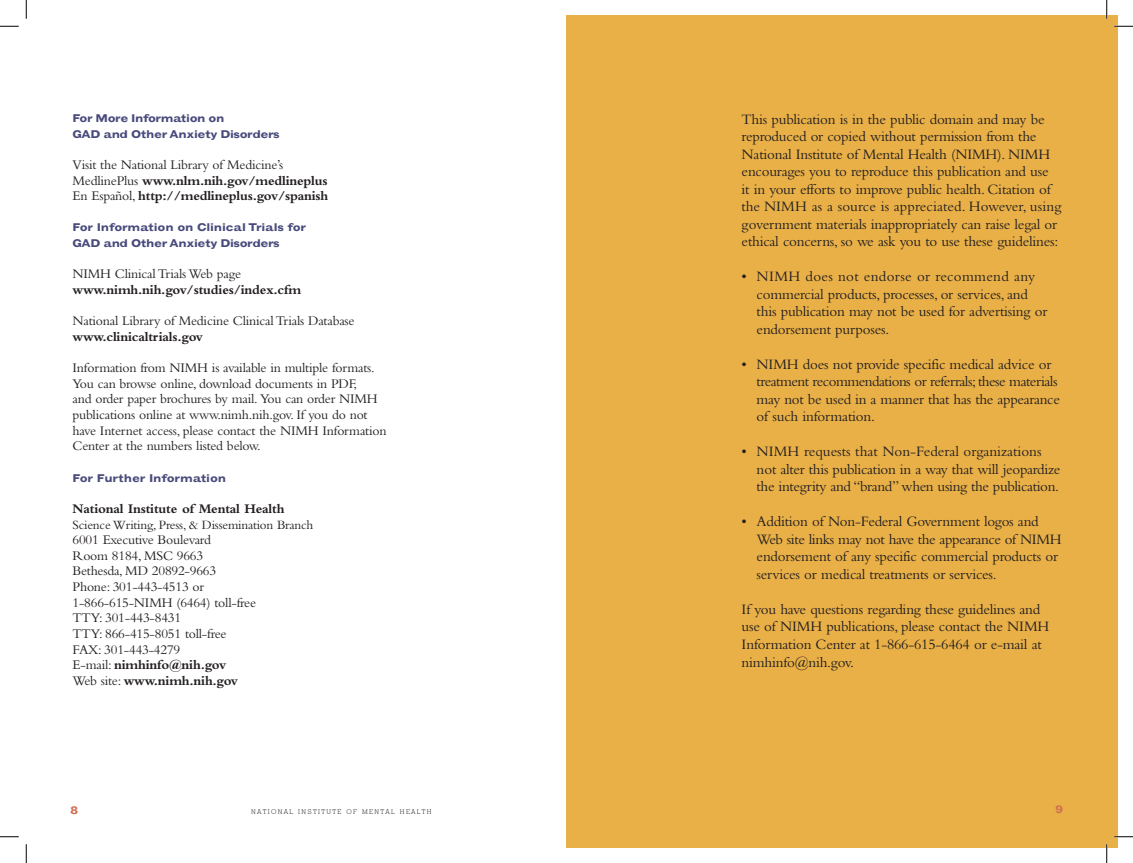
<style>
.page{position:relative;width:1133px;height:863px;background:#fff}
.page>*{position:absolute;margin:0;border:0;box-sizing:border-box;transform-origin:0 0}
.t1{font:15px/17.5px "Bembo Std";letter-spacing:-.015em;color:#231f20}
.t2{font:13.75px/15.6px "Bembo Std";letter-spacing:-.015em;color:#231f20}
.t3{font:700 13.75px/15.6px "Bembo Std";letter-spacing:-.015em;color:#231f20}
.t4{font:13.12px "Bembo Std";letter-spacing:-.015em;color:#231f20}
.t5{font:700 expanded 11.25px/15.6px "Grotesque";letter-spacing:-.035em;color:#484a7b}
.t6{font:700 expanded 11.25px "Grotesque";letter-spacing:-.01em;color:#484a7b}
.t7{font:300 6.5px "Geometric Slab 703 BT";letter-spacing:.205em;color:#231f20}
.s1{font-weight:400}
</style>
<div class="page">
<div style="left:566px;top:15px;width:552px;height:833px;background:#e9b047"></div>
<svg style="left:0;top:25px;width:19px;height:2px"></svg>
<svg style="left:1114px;top:25px;width:18px;height:2px"></svg>
<svg style="left:0;top:836px;width:19px;height:1px"></svg>
<svg style="left:1114px;top:836px;width:18px;height:1px"></svg>
<svg style="left:25px;top:0;width:2px;height:19px"></svg>
<svg style="left:25px;top:844px;width:2px;height:18px"></svg>
<svg style="left:1106px;top:0;width:1px;height:19px"></svg>
<svg style="left:1106px;top:844px;width:1px;height:18px"></svg>
<p class="t5" style="left:72px;top:110px;width:209px">For More Information on<br>GAD and Other Anxiety Disorders</p>
<p class="t3" style="left:72px;top:157px;width:257px"><span class="s1">Visit the National Library of Medicine’s<br>MedlinePlus</span> www.nlm.nih.gov/medlineplus<br><span class="s1">En Español,</span> http://medlineplus.gov/spanish</p>
<p class="t5" style="left:72px;top:220px;width:235px">For Information on Clinical Trials for<br>GAD and Other Anxiety Disorders</p>
<p class="t2" style="left:72px;top:266px;width:170px">NIMH Clinical Trials Web page</p>
<p class="t3" style="left:72px;top:282px;width:230px">www.nimh.nih.gov/studies/index.cfm</p>
<p class="t2" style="left:72px;top:313px;width:283px">National Library of Medicine Clinical Trials Database</p>
<p class="t3" style="left:72px;top:329px;width:132px">www.clinicaltrials.gov</p>
<p class="t2" style="left:72px;top:360px;width:315px">Information from NIMH is available in multiple formats.<br>You can browse online, download documents in PDF,<br>and order paper brochures by mail. You can order NIMH publications online at www.nimh.nih.gov. If you do not have Internet access, please contact the NIMH Information Center at the numbers listed below.</p>
<p class="t6" style="left:72px;top:471px;width:155px">For Further Information</p>
<p class="t3" style="left:72px;top:500px;width:213px">National Institute of Mental Health</p>
<p class="t4" style="left:72px;top:516px;width:242px">Science Writing, Press, &amp; Dissemination Branch</p>
<p class="t2" style="left:72px;top:531px;width:140px">6001 Executive Boulevard</p>
<p class="t2" style="left:72px;top:547px;width:132px">Room 8184, MSC 9663</p>
<p class="t2" style="left:72px;top:563px;width:145px">Bethesda, MD 20892-9663</p>
<p class="t2" style="left:72px;top:578px;width:133px">Phone: 301-443-4513 or</p>
<p class="t2" style="left:72px;top:594px;width:185px">1-866-615-NIMH (6464) toll-free</p>
<p class="t2" style="left:72px;top:610px;width:110px">TTY: 301-443-8431</p>
<p class="t2" style="left:72px;top:625px;width:156px">TTY: 866-415-8051 toll-free</p>
<p class="t2" style="left:72px;top:641px;width:109px">FAX: 301-443-4279</p>
<p class="t3" style="left:72px;top:657px;width:155px"><span class="s1">E-mail:</span> nimhinfo@nih.gov</p>
<p class="t3" style="left:72px;top:672px;width:167px"><span class="s1">Web site:</span> www.nimh.nih.gov</p>
<p class="t7" style="left:251px;top:807px;width:182px">NATIONAL INSTITUTE OF MENTAL HEALTH</p>
<p class="t1" style="left:741px;top:110px;width:321px">This publication is in the public domain and may be reproduced or copied without permission from the National Institute of Mental Health (NIMH). NIMH encourages you to reproduce this publication and use<br>it in your efforts to improve public health. Citation of the NIMH as a source is appreciated. However, using government materials inappropriately can raise legal or ethical concerns, so we ask you to use these guidelines:</p>
<p class="t1" style="left:756px;top:267px;width:292px;text-indent:-15px">• NIMH does not endorse or recommend any commercial products, processes, or services, and this publication may not be used for advertising or endorsement purposes.</p>
<p class="t1" style="left:756px;top:355px;width:305px;text-indent:-15px">• NIMH does not provide specific medical advice or treatment recommendations or referrals; these materials may not be used in a manner that has the appearance of such information.</p>
<p class="t1" style="left:756px;top:442px;width:305px;text-indent:-15px">• NIMH requests that Non-Federal organizations not alter this publication in a way that will jeopardize the integrity and “brand” when using the publication.</p>
<p class="t1" style="left:756px;top:512px;width:306px;text-indent:-15px">• Addition of Non-Federal Government logos and Web site links may not have the appearance of NIMH endorsement of any specific commercial products or services or medical treatments or services.</p>
<p class="t1" style="left:741px;top:600px;width:309px">If you have questions regarding these guidelines and use of NIMH publications, please contact the NIMH Information Center at 1-866-615-6464 or e-mail at nimhinfo@nih.gov.</p>
</div>
